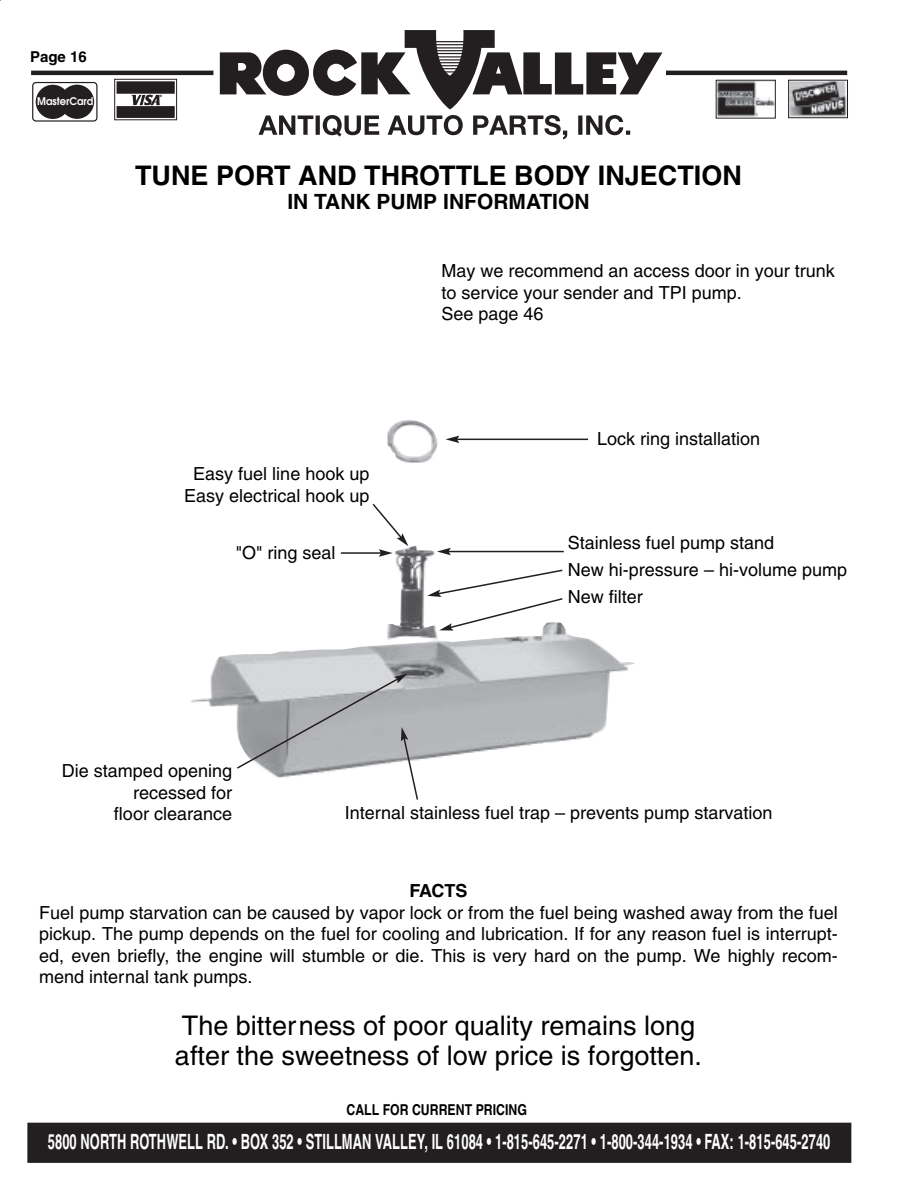
<style>
.page{position:relative;width:917px;height:1188px;background:#fff}
.page>*{position:absolute;margin:0;border:0;box-sizing:border-box;transform-origin:0 0}
.t1{font:27px/30px "Helvetica";color:#000}
.t2{font:700 27px "Helvetica";color:#000}
.t3{font:700 21px "Helvetica";letter-spacing:.005em;color:#fff;scale:.61 1}
.t4{font:700 21px "Helvetica";color:#000}
.t5{font:18px/21.6px "Helvetica";color:#000}
.t6{font:700 18px "Helvetica";letter-spacing:-.02em;color:#000}
.t7{font:700 condensed 15px "Helvetica";color:#000}
.t8{font:700 15px "Helvetica";color:#000}
.t9{font:600 10.5px "Avant Garde";color:#fff;scale:.94 1}
.t10{font:700 3px "Helvetica";color:#000}
</style>
<div class="page">
<svg style="left:31px;top:30px;width:817px;height:109px"></svg>
<div style="left:27px;top:1122px;width:824px;height:40px;background:#231f20"></div>
<img style="left:190px;top:545px;width:445px;height:215px">
<img style="left:387px;top:420px;width:51px;height:43px">
<svg style="left:445px;top:435px;width:144px;height:8px"></svg>
<svg style="left:437px;top:547px;width:128px;height:8px"></svg>
<svg style="left:427px;top:568px;width:136px;height:62px"></svg>
<svg style="left:339px;top:503px;width:69px;height:53px"></svg>
<svg style="left:236px;top:673px;width:183px;height:127px"></svg>
<p class="t8" style="left:30px;top:47px;width:58px">Page 16</p>
<p class="t9" style="left:37px;top:95px;width:61px">MasterCard</p>
<p class="t10" style="left:160px;top:94px;width:4px">®</p>
<h1 class="t2" style="left:135px;top:159px;width:608px">TUNE PORT AND THROTTLE BODY INJECTION</h1>
<p class="t4" style="left:287px;top:188px;width:303px">IN TANK PUMP INFORMATION</p>
<p class="t5" style="left:441px;top:260px;width:395px">May we recommend an access door in your trunk to service your sender and TPI pump.<br>See page 46</p>
<p class="t5" style="left:184px;top:463px;width:187px;text-align:center">Easy fuel line hook up<br>Easy electrical hook up</p>
<p class="t5" style="left:236px;top:542px;width:101px">"O" ring seal</p>
<p class="t5" style="left:597px;top:427px;width:165px">Lock ring installation</p>
<p class="t5" style="left:568px;top:529px;width:281px;line-height:27px">Stainless fuel pump stand<br>New hi-pressure – hi-volume pump<br>New filter</p>
<p class="t5" style="left:62px;top:760px;width:172px;text-align:right">Die stamped opening recessed for<br>floor clearance</p>
<p class="t5" style="left:344px;top:802px;width:429px">Internal stainless fuel trap – prevents pump starvation</p>
<p class="t6" style="left:409px;top:879px;width:59px">FACTS</p>
<p class="t5" style="left:39px;top:901px;width:800px;text-align:justify">Fuel pump starvation can be caused by vapor lock or from the fuel being washed away from the fuel pickup. The pump depends on the fuel for cooling and lubrication. If for any reason fuel is interrupt&shy;ed, even briefly, the engine will stumble or die. This is very hard on the pump. We highly recom&shy;mend internal tank pumps.</p>
<h1 class="t1" style="left:175px;top:1010px;width:528px">The bitterness of poor quality remains long after the sweetness of low price is forgotten.</h1>
<p class="t7" style="left:346px;top:1099px;width:182px">CALL FOR CURRENT PRICING</p>
<p class="t3" style="left:48px;top:1128px;width:1284px">5800 NORTH ROTHWELL RD. • BOX 352 • STILLMAN VALLEY, IL 61084 • 1-815-645-2271 • 1-800-344-1934 • FAX: 1-815-645-2740</p>
</div>
